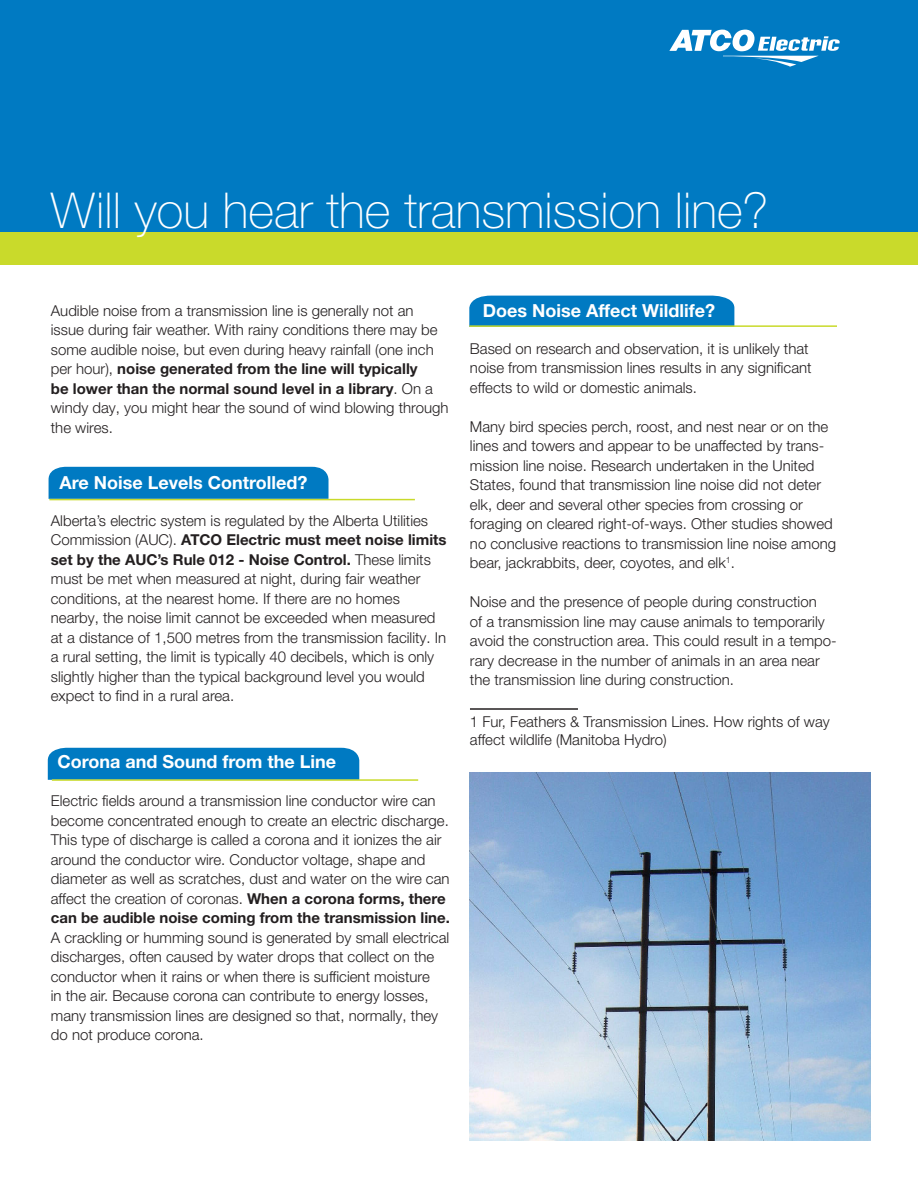
<style>
.page{position:relative;width:918px;height:1188px;background:#fff}
.page>*{position:absolute;margin:0;border:0;box-sizing:border-box;transform-origin:0 0}
.Body-_accent__medium{font:100 49.5px "Helvetica Neue LT Pro";color:#fff}
.t1{font:700 18px "Helvetica Neue LT Pro";color:#fff}
.bodytext{font:300 15px/19.5px "Helvetica Neue LT Pro";color:#231f20}
.s1{font-weight:700}
</style>
<div class="page">
<div style="left:0;top:0;width:918px;height:245px;background:#007ac2"></div>
<div style="left:0;top:233px;width:918px;height:32px;background:#c9da2b"></div>
<svg style="left:669px;top:30px;width:171px;height:37px"></svg>
<div style="left:49px;top:467px;width:280px;height:32px;background:#007ac2"></div>
<hr style="left:49px;top:499px;width:366px;height:1px;background:#c9da2b">
<div style="left:48px;top:748px;width:311px;height:32px;background:#007ac2"></div>
<hr style="left:52px;top:779px;width:366px;height:2px;background:#c9da2b">
<div style="left:469px;top:296px;width:265px;height:29px;background:#007ac2"></div>
<hr style="left:469px;top:325px;width:368px;height:2px;background:#c9da2b">
<hr style="left:470px;top:708px;width:108px;height:2px;background:#231f20">
<img style="left:469px;top:772px;width:402px;height:369px">
<p class="Body-_accent__medium" style="left:51px;top:181px;width:719px">Will you hear the transmission line?</p>
<p class="bodytext" style="left:51px;top:300px;width:399px">Audible noise from a transmission line is generally not an issue during fair weather. With rainy conditions there may be some audible noise, but even during heavy rainfall (one inch per hour), <span class="s1">noise generated from the line will typically<br>be lower than the normal sound level in a library</span>. On a windy day, you might hear the sound of wind blowing through the wires.</p>
<h2 class="t1" style="left:59px;top:471px;width:249px">Are Noise Levels Controlled?</h2>
<p class="bodytext" style="left:51px;top:510px;width:397px">Alberta’s electric system is regulated by the Alberta Utilities Commission (AUC). <span class="s1">ATCO Electric must meet noise limits set by the AUC’s Rule 012 - Noise Control.</span> These limits must be met when measured at night, during fair weather conditions, at the nearest home. If there are no homes nearby, the noise limit cannot be exceeded when measured at a distance of 1,500 metres from the transmission facility. In a rural setting, the limit is typically 40 decibels, which is only slightly higher than the typical background level you would expect to find in a rural area.</p>
<h2 class="t1" style="left:58px;top:750px;width:280px">Corona and Sound from the Line</h2>
<p class="bodytext" style="left:51px;top:791px;width:401px">Electric fields around a transmission line conductor wire can become concentrated enough to create an electric discharge.<br>This type of discharge is called a corona and it ionizes the air around the conductor wire. Conductor voltage, shape and diameter as well as scratches, dust and water on the wire can affect the creation of coronas. <span class="s1">When a corona forms, there can be audible noise coming from the transmission line.<br></span>A crackling or humming sound is generated by small electrical discharges, often caused by water drops that collect on the conductor when it rains or when there is sufficient moisture<br>in the air. Because corona can contribute to energy losses, many transmission lines are designed so that, normally, they do not produce corona.</p>
<h2 class="t1" style="left:483px;top:299px;width:234px">Does Noise Affect Wildlife?</h2>
<p class="bodytext" style="left:470px;top:339px;width:343px">Based on research and observation, it is unlikely that noise from transmission lines results in any significant effects to wild or domestic animals.</p>
<p class="bodytext" style="left:470px;top:417px;width:368px">Many bird species perch, roost, and nest near or on the lines and towers and appear to be unaffected by trans&shy;mission line noise. Research undertaken in the United States, found that transmission line noise did not deter elk, deer and several other species from crossing or foraging on cleared right-of-ways. Other studies showed no conclusive reactions to transmission line noise among bear, jackrabbits, deer, coyotes, and elk<sup>1</sup>.</p>
<p class="bodytext" style="left:470px;top:592px;width:368px">Noise and the presence of people during construction<br>of a transmission line may cause animals to temporarily avoid the construction area. This could result in a tempo&shy;rary decrease in the number of animals in an area near the transmission line during construction.</p>
<p class="bodytext" style="left:470px;top:712px;width:361px;line-height:18px">1 Fur, Feathers &amp; Transmission Lines. How rights of way affect wildlife (Manitoba Hydro)</p>
</div>
